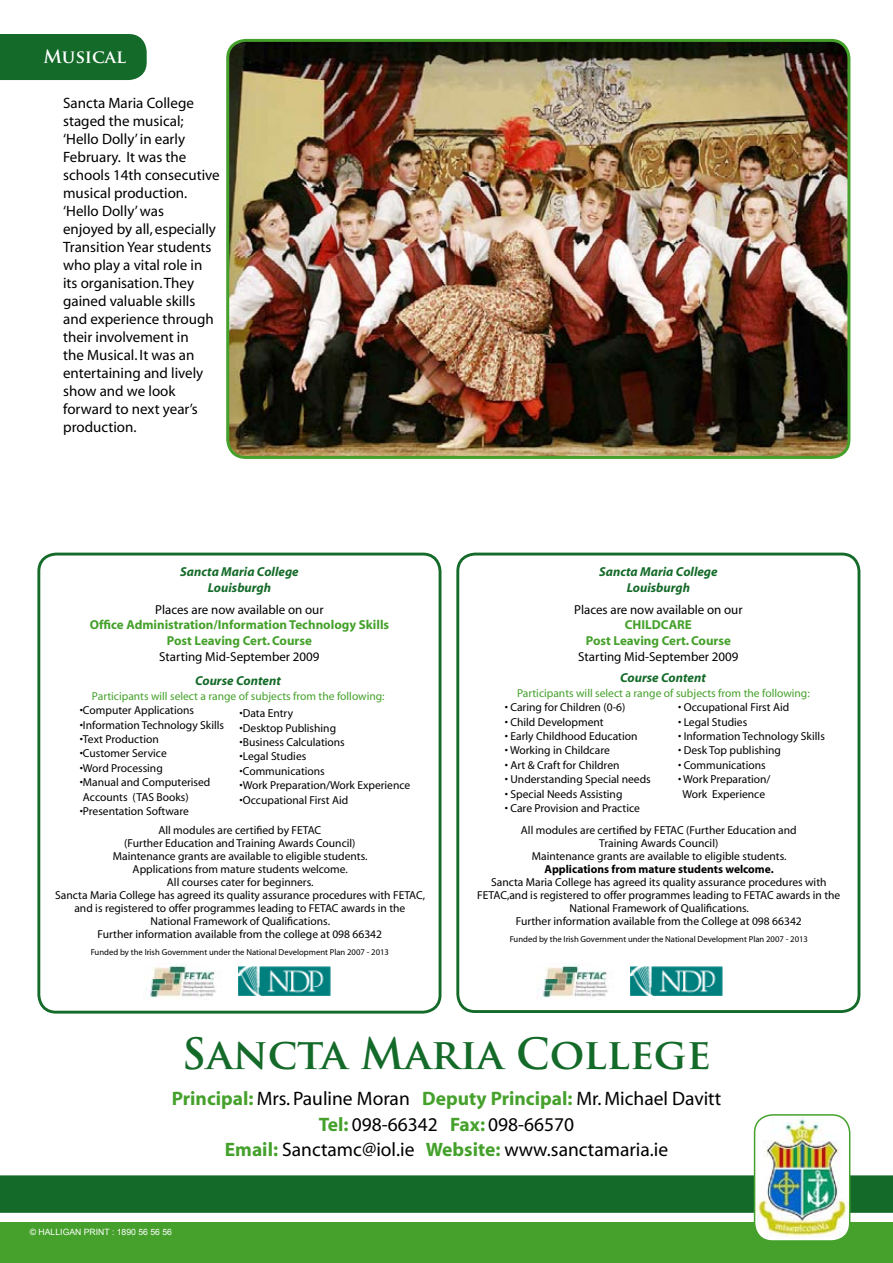
<style>
.page{position:relative;width:893px;height:1263px;background:#fff}
.page>*{position:absolute;margin:0;border:0;box-sizing:border-box;transform-origin:0 0}
.t1{font:700 42px "Trajan Pro";color:#146a29}
.t2{font:19.5px/25.5px "Myriad";color:#000;text-align:center}
.t3{font:700 18px "Trajan Pro";letter-spacing:-.005em;color:#fff}
.t4{font:15px/18px "Myriad";color:#000}
.t5{font:12.9px "Myriad";color:#000}
.t6{font:700 12.9px/15.9px "Myriad";color:#45a12b;text-align:center}
.t7{font:italic 700 12.9px/15.9px "Myriad";color:#146a29;text-align:center}
.t8{font:11.55px/12.9px "Myriad";color:#000;text-align:center}
.t9{font:11.55px "Myriad";color:#45a12b}
.t10{font:700 11.55px "Myriad";color:#000}
.t11{font:8.7px "Myriad";color:#000}
.t12{font:8.7px "Arial";color:#fff}
.s1{font-weight:700;color:#45a12b}
</style>
<div class="page">
<div style="left:0;top:1175px;width:893px;height:38px;background:#146a29"></div>
<div style="left:0;top:1222px;width:893px;height:41px;background:#45a12b"></div>
<img style="left:755px;top:1115px;width:95px;height:123px">
<div style="left:754px;top:1114px;width:96px;height:128px;border:2px solid #45a12b;border-radius:18px"></div>
<div style="left:0;top:34px;width:147px;height:46px;background:#146a29"></div>
<img style="left:228px;top:40px;width:621px;height:417px;border-radius:18px">
<div style="left:226px;top:39px;width:624px;height:420px;border:3px solid #45a12b;border-radius:18px"></div>
<div style="left:37px;top:553px;width:404px;height:460px;border:3px solid #146a29;border-radius:17px"></div>
<img style="left:145px;top:964px;width:71px;height:34px">
<img style="left:238px;top:967px;width:92px;height:29px">
<img style="left:538px;top:964px;width:70px;height:34px">
<img style="left:630px;top:967px;width:92px;height:29px">
<div style="left:456px;top:553px;width:404px;height:460px;border:3px solid #146a29;border-radius:17px"></div>
<h3 class="t3" style="left:43px;top:45px;width:84px">Musical</h3>
<p class="t4" style="left:63px;top:95px;width:158px">Sancta Maria College staged the musical; ‘Hello Dolly’ in early<br>February. It was the schools 14th consecutive musical production. ‘Hello Dolly’ was<br>enjoyed by all, especially<br>Transition Year students who play a vital role in its organisation. They gained valuable skills and experience through their involvement in<br>the Musical. It was an entertaining and lively show and we look forward to next year’s production.</p>
<p class="t7" style="left:180px;top:564px;width:120px">Sancta Maria College<br>Louisburgh</p>
<p class="t5" style="left:155px;top:603px;width:170px">Places are now available on our</p>
<p class="t6" style="left:90px;top:617px;width:301px">Office Administration/Information Technology Skills<br>Post Leaving Cert. Course</p>
<p class="t5" style="left:159px;top:650px;width:162px">Starting Mid-September 2009</p>
<p class="t7" style="left:195px;top:673px;width:87px">Course Content</p>
<p class="t9" style="left:92px;top:690px;width:294px">Participants will select a range of subjects from the following:</p>
<p class="t8" style="left:80px;top:704px;width:116px">•Computer Applications</p>
<p class="t8" style="left:80px;top:719px;width:146px">•Information Technology Skills</p>
<p class="t8" style="left:80px;top:733px;width:81px">•Text Production</p>
<p class="t8" style="left:80px;top:747px;width:89px">•Customer Service</p>
<p class="t8" style="left:80px;top:762px;width:85px">•Word Processing</p>
<p class="t8" style="left:80px;top:776px;width:132px;line-height:14.4px;text-align:left">•Manual and Computerised<br>Accounts (TAS Books)</p>
<p class="t8" style="left:80px;top:805px;width:111px">•Presentation Software</p>
<p class="t8" style="left:240px;top:707px;width:55px">•Data Entry</p>
<p class="t8" style="left:240px;top:722px;width:98px">•Desktop Publishing</p>
<p class="t8" style="left:240px;top:736px;width:107px">•Business Calculations</p>
<p class="t8" style="left:240px;top:751px;width:68px">•Legal Studies</p>
<p class="t8" style="left:240px;top:765px;width:87px">•Communications</p>
<p class="t8" style="left:240px;top:779px;width:172px">•Work Preparation/Work Experience</p>
<p class="t8" style="left:240px;top:794px;width:110px">•Occupational First Aid</p>
<p class="t8" style="left:55px;top:824px;width:371px">All modules are certified by FETAC<br>(Further Education and Training Awards Council)<br>Maintenance grants are available to eligible students.<br>Applications from mature students welcome.<br>All courses cater for beginners.<br>Sancta Maria College has agreed its quality assurance procedures with FETAC, and is registered to offer programmes leading to FETAC awards in the National Framework of Qualifications.<br>Further information available from the college at 098 66342</p>
<p class="t11" style="left:91px;top:948px;width:300px">Funded by the Irish Government under the National Development Plan 2007 - 2013</p>
<p class="t7" style="left:599px;top:564px;width:120px">Sancta Maria College<br>Louisburgh</p>
<p class="t5" style="left:574px;top:603px;width:170px">Places are now available on our</p>
<p class="t6" style="left:586px;top:617px;width:147px">CHILDCARE<br>Post Leaving Cert. Course</p>
<p class="t5" style="left:578px;top:650px;width:162px">Starting Mid-September 2009</p>
<p class="t7" style="left:620px;top:670px;width:87px">Course Content</p>
<p class="t9" style="left:517px;top:687px;width:294px">Participants will select a range of subjects from the following:</p>
<p class="t8" style="left:505px;top:701px;width:122px">• Caring for Children (0-6)</p>
<p class="t8" style="left:505px;top:716px;width:100px">• Child Development</p>
<p class="t8" style="left:505px;top:730px;width:134px">• Early Childhood Education</p>
<p class="t8" style="left:505px;top:744px;width:107px">• Working in Childcare</p>
<p class="t8" style="left:505px;top:759px;width:116px">• Art &amp; Craft for Children</p>
<p class="t8" style="left:505px;top:773px;width:148px">• Understanding Special needs</p>
<p class="t8" style="left:505px;top:788px;width:119px">• Special Needs Assisting</p>
<p class="t8" style="left:521px;top:797px;width:277px;line-height:22px;text-align:left;text-indent:-16px">• Care Provision and Practice<br>All modules are certified by FETAC (Further Education and</p>
<p class="t8" style="left:532px;top:837px;width:256px">Training Awards Council)<br>Maintenance grants are available to eligible students.</p>
<p class="t10" style="left:544px;top:863px;width:231px">Applications from mature students welcome.</p>
<p class="t8" style="left:477px;top:876px;width:365px">Sancta Maria College has agreed its quality assurance procedures with FETAC,and is registered to offer programmes leading to FETAC awards in the National Framework of Qualifications.<br>Further information available from the College at 098 66342</p>
<p class="t11" style="left:510px;top:935px;width:300px">Funded by the Irish Government under the National Development Plan 2007 - 2013</p>
<p class="t8" style="left:678px;top:701px;width:113px">• Occupational First Aid</p>
<p class="t8" style="left:678px;top:716px;width:71px">• Legal Studies</p>
<p class="t8" style="left:678px;top:730px;width:148px">• Information Technology Skills</p>
<p class="t8" style="left:678px;top:745px;width:104px">• Desk Top publishing</p>
<p class="t8" style="left:678px;top:759px;width:89px">• Communications</p>
<p class="t8" style="left:678px;top:773px;width:94px;line-height:14.4px">• Work Preparation/<br>Work Experience</p>
<h1 class="t1" style="left:182px;top:1028px;width:531px">Sancta Maria College</h1>
<h2 class="t2" style="left:172px;top:1087px;width:551px"><span class="s1">Principal:</span> Mrs. Pauline Moran <span class="s1">Deputy Principal:</span> Mr. Michael Davitt<br><span class="s1">Tel:</span> 098-66342 <span class="s1">Fax:</span> 098-66570<br><span class="s1">Email:</span> Sanctamc@iol.ie <span class="s1">Website:</span> www.sanctamaria.ie</h2>
<p class="t12" style="left:30px;top:1226px;width:144px">© HALLIGAN PRINT : 1890 56 56 56</p>
</div>
